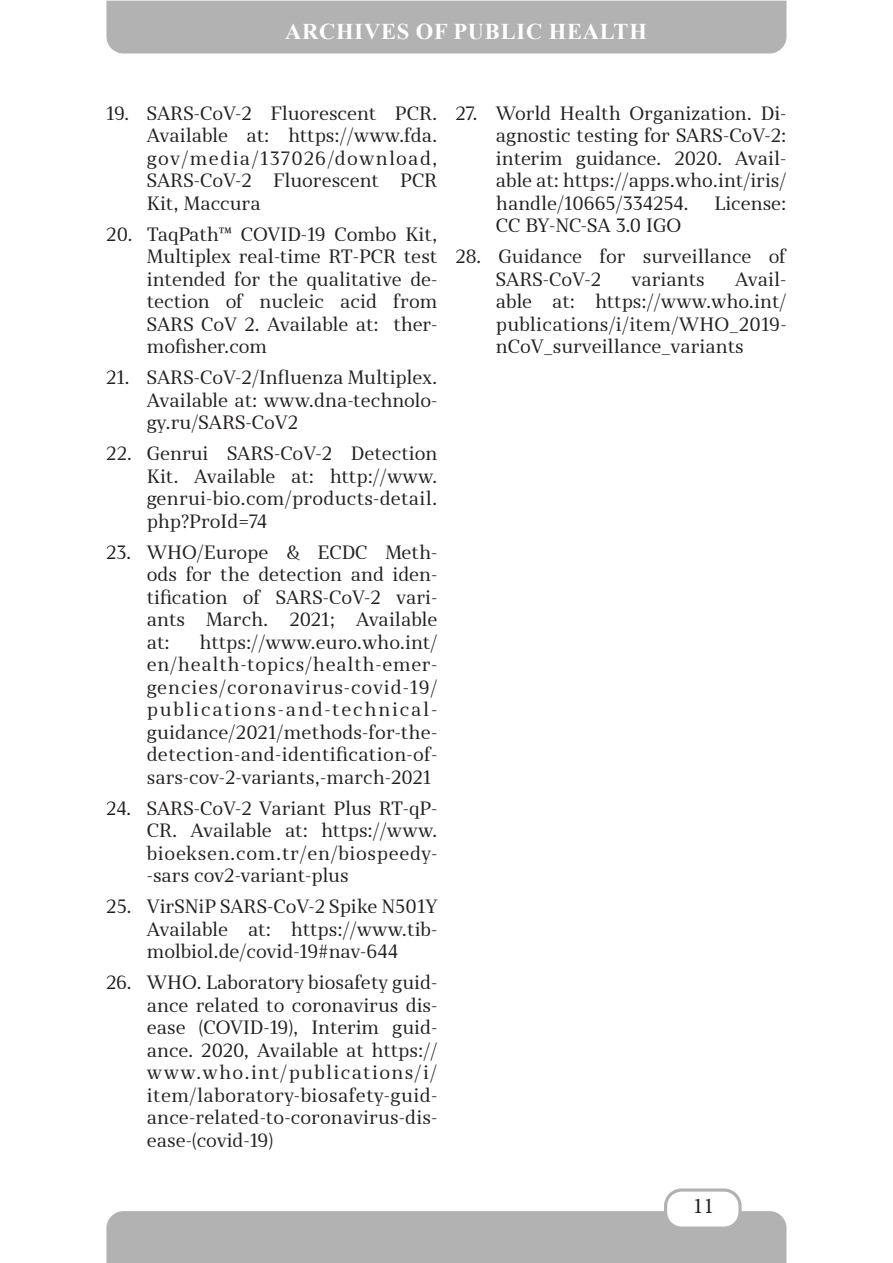
<style>
.page{position:relative;width:893px;height:1263px;background:#fff}
.page>*{position:absolute;margin:0;border:0;box-sizing:border-box;transform-origin:0 0}
.t1{font:700 22.5px "Times New Roman";letter-spacing:.035em;color:#fff}
.t2{font:22.5px "Minion Pro";color:#231f20}
.t3{font:18px/22.5px "Skola Serif";color:#231f20;text-align:justify}
</style>
<div class="page">
<div style="left:106px;top:1211px;width:680px;height:52px;background:#b2b2b2"></div>
<div style="left:666px;top:1190px;width:74px;height:38px;background:#fff;border-radius:16px"></div>
<div style="left:664px;top:1188px;width:78px;height:42px;border:3px solid #b2b2b2;border-radius:16px"></div>
<div style="left:106px;top:1px;width:680px;height:53px;background:#b2b2b2"></div>
<p class="t1" style="left:285px;top:15px;width:363px">ARCHIVES OF PUBLIC HEALTH</p>
<p class="t3" style="left:147px;top:102px;width:292px;text-indent:-40px">19. SARS-CoV-2 Fluorescent PCR.<br>Available at: https://www.fda. gov/media/137026/download, SARS-CoV-2 Fluorescent PCR Kit, Maccura</p>
<p class="t3" style="left:147px;top:223px;width:292px;text-indent:-40px">20. TaqPath™ COVID-19 Combo Kit, Multiplex real-time RT-PCR test intended for the qualitative de&shy;tection of nucleic acid from SARS CoV 2. Available at: ther&shy;mofisher.com</p>
<p class="t3" style="left:147px;top:366px;width:292px;text-indent:-40px">21. SARS-CoV-2/Influenza Multiplex.<br>Available at: www.dna-technolo&shy;gy.ru/SARS-CoV2</p>
<p class="t3" style="left:147px;top:442px;width:292px;text-indent:-40px">22. Genrui SARS-CoV-2 Detection Kit. Available at: http://www. genrui-bio.com/products-detail. php?ProId=74</p>
<p class="t3" style="left:147px;top:541px;width:292px;text-indent:-40px">23. WHO/Europe &amp; ECDC Meth&shy;ods for the detection and iden&shy;tification of SARS-CoV-2 vari&shy;ants March. 2021; Available at:</p>
<p class="t3" style="left:147px;top:631px;width:292px;text-indent:53px">https://www.euro.who.int/ en/health-topics/health-emer&shy;gencies/coronavirus-covid-19/ publications-and-technical&shy;guidance/2021/methods-for-the&shy;detection-and-identification-of&shy;sars-cov-2-variants,-march-2021</p>
<p class="t3" style="left:147px;top:797px;width:292px;text-indent:-40px">24. SARS-CoV-2 Variant Plus RT-qP-CR. Available at: https://www. bioeksen.com.tr/en/biospeedy--sars cov2-variant-plus</p>
<p class="t3" style="left:147px;top:895px;width:292px;text-indent:-40px">25. VirSNiP SARS-CoV-2 Spike N501Y Available at: https://www.tib&shy;molbiol.de/covid-19#nav-644</p>
<p class="t3" style="left:147px;top:971px;width:292px;text-indent:-40px">26. WHO. Laboratory biosafety guid&shy;ance related to coronavirus dis&shy;ease (COVID-19), Interim guid&shy;ance. 2020, Available at https:// www.who.int/publications/i/ item/laboratory-biosafety-guid&shy;ance-related-to-coronavirus-dis&shy;ease-(covid-19)</p>
<p class="t3" style="left:496px;top:102px;width:292px;text-indent:-40px">27. World Health Organization. Di&shy;agnostic testing for SARS-CoV-2: interim guidance. 2020. Avail&shy;able at: https://apps.who.int/iris/ handle/10665/334254.</p>
<p class="t3" style="left:714px;top:192px;width:74px">License:</p>
<p class="t3" style="left:496px;top:214px;width:187px">CC BY-NC-SA 3.0 IGO</p>
<p class="t3" style="left:496px;top:245px;width:292px;text-indent:-40px">28. Guidance for surveillance of<br>SARS-CoV-2</p>
<p class="t3" style="left:496px;top:268px;width:292px;text-indent:239px">Avail&shy;able at: https://www.who.int/ publications/i/item/WHO_2019- nCoV_surveillance_variants</p>
<p class="t3" style="left:632px;top:268px;width:75px">variants</p>
<p class="t2" style="left:693px;top:1191px;width:23px">11</p>
</div>
